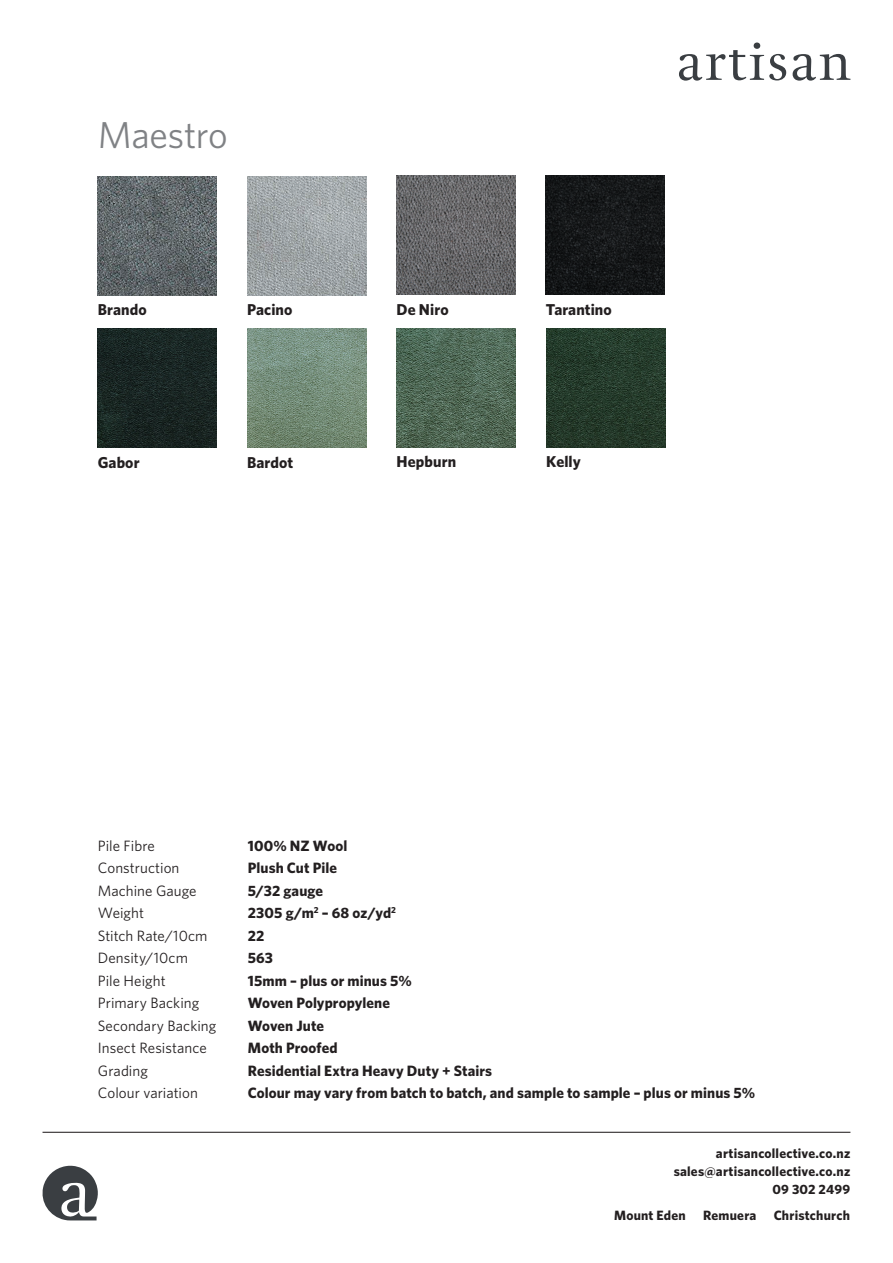
<style>
.page{position:relative;width:893px;height:1263px;background:#fff}
.page>*{position:absolute;margin:0;border:0;box-sizing:border-box;transform-origin:0 0}
.t1{font:37.5px "Whitney";letter-spacing:-.01em;color:#808285}
.t2{font:700 15.75px "Whitney";letter-spacing:.005em;color:#231f20}
.t3{font:700 15px "Whitney";letter-spacing:.005em;color:#231f20}
.t4{font:15px "Whitney";letter-spacing:.005em;color:#231f20}
.t5{font:700 13.5px/18px "Whitney";letter-spacing:.015em;color:#231f20;text-align:right}
</style>
<div class="page">
<img style="left:546px;top:329px;width:119px;height:118px">
<img style="left:98px;top:328px;width:119px;height:120px">
<img style="left:397px;top:329px;width:119px;height:119px">
<img style="left:247px;top:329px;width:119px;height:119px">
<img style="left:396px;top:176px;width:120px;height:119px">
<img style="left:546px;top:176px;width:119px;height:119px">
<svg style="left:42px;top:1166px;width:56px;height:54px"></svg>
<svg style="left:793px;top:54px;width:57px;height:27px"></svg>
<svg style="left:679px;top:43px;width:107px;height:38px"></svg>
<hr style="left:43px;top:1132px;width:807px;height:1px;background:#231f20">
<img style="left:98px;top:176px;width:119px;height:119px">
<img style="left:247px;top:176px;width:119px;height:119px">
<h1 class="t1" style="left:98px;top:113px;width:131px">Maestro</h1>
<p class="t2" style="left:98px;top:300px;width:50px">Brando</p>
<p class="t2" style="left:98px;top:452px;width:43px">Gabor</p>
<p class="t2" style="left:247px;top:300px;width:47px">Pacino</p>
<p class="t2" style="left:396px;top:300px;width:54px">De Niro</p>
<p class="t2" style="left:546px;top:300px;width:67px">Tarantino</p>
<p class="t2" style="left:247px;top:452px;width:48px">Bardot</p>
<p class="t2" style="left:546px;top:452px;width:36px">Kelly</p>
<p class="t2" style="left:397px;top:452px;width:61px">Hepburn</p>
<p class="t4" style="left:98px;top:837px;width:59px">Pile Fibre</p>
<p class="t3" style="left:248px;top:836px;width:101px">100% NZ Wool</p>
<p class="t4" style="left:98px;top:859px;width:83px">Construction</p>
<p class="t3" style="left:248px;top:859px;width:91px">Plush Cut Pile</p>
<p class="t4" style="left:98px;top:882px;width:100px">Machine Gauge</p>
<p class="t3" style="left:248px;top:881px;width:77px">5/32 gauge</p>
<p class="t4" style="left:98px;top:904px;width:48px">Weight</p>
<p class="t3" style="left:248px;top:904px;width:150px">2305 g/m<sup>2</sup> – 68 oz/yd<sup>2</sup></p>
<p class="t4" style="left:98px;top:927px;width:111px">Stitch Rate/10cm</p>
<p class="t3" style="left:248px;top:926px;width:18px">22</p>
<p class="t4" style="left:98px;top:949px;width:92px">Density/10cm</p>
<p class="t3" style="left:248px;top:949px;width:27px">563</p>
<p class="t4" style="left:98px;top:972px;width:69px">Pile Height</p>
<p class="t3" style="left:248px;top:971px;width:166px">15mm – plus or minus 5%</p>
<p class="t4" style="left:98px;top:994px;width:103px">Primary Backing</p>
<p class="t3" style="left:248px;top:994px;width:144px">Woven Polypropylene</p>
<p class="t4" style="left:98px;top:1017px;width:120px">Secondary Backing</p>
<p class="t3" style="left:248px;top:1016px;width:78px">Woven Jute</p>
<p class="t4" style="left:98px;top:1039px;width:110px">Insect Resistance</p>
<p class="t3" style="left:248px;top:1039px;width:91px">Moth Proofed</p>
<p class="t4" style="left:98px;top:1062px;width:52px">Grading</p>
<p class="t3" style="left:248px;top:1061px;width:246px">Residential Extra Heavy Duty + Stairs</p>
<p class="t4" style="left:98px;top:1084px;width:102px">Colour variation</p>
<p class="t3" style="left:248px;top:1084px;width:509px">Colour may vary from batch to batch, and sample to sample – plus or minus 5%</p>
<p class="t5" style="left:674px;top:1144px;width:178px">artisancollective.co.nz sales@artisancollective.co.nz<br>09 302 2499</p>
<p class="t5" style="left:614px;top:1206px;width:73px">Mount Eden</p>
<p class="t5" style="left:703px;top:1206px;width:55px">Remuera</p>
<p class="t5" style="left:774px;top:1206px;width:78px">Christchurch</p>
</div>
